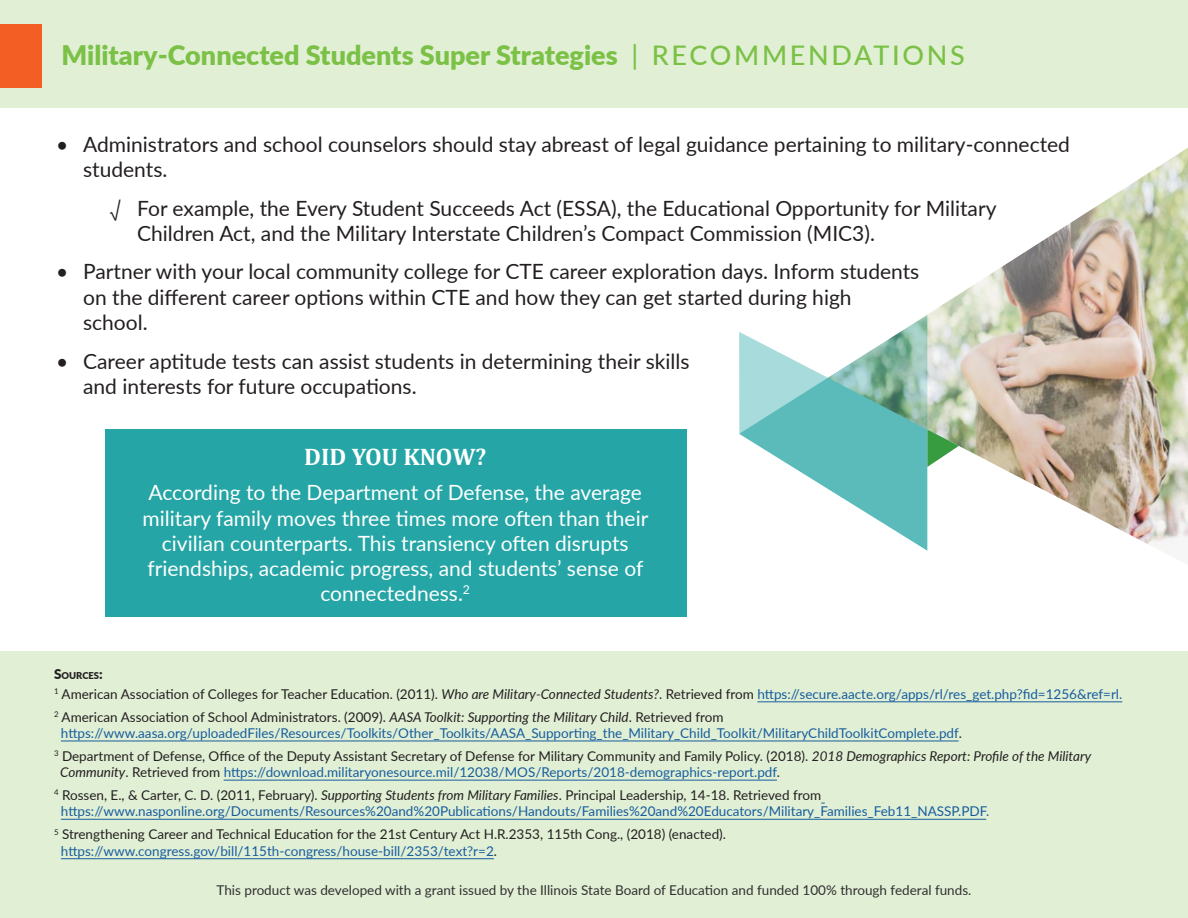
<style>
.page{position:relative;width:1188px;height:918px;background:#fff}
.page>*{position:absolute;margin:0;border:0;box-sizing:border-box;transform-origin:0 0}
.t1{font:900 27px "Lato";color:#7ac145}
.t2{font:700 24px "Cambria";color:#fff}
.t3{font:21px/25.2px "Lato";color:#231f20}
.t4{font:21px/25.2px "Lato";color:#fff;text-align:center}
.t5{font:13.5px/16.2px "Lato";color:#231f20}
.t6{font:13.5px "Lato";color:#175d9e}
.t7{font:13.5px "Lato";color:#312f30}
.t8{font:900 9.45px "Lato";color:#231f20}
.s1{font-weight:500}
.s2{font-family:"Avenir Next"}
.s3{font-size:13.5px}
.s4{font-style:italic}
.s5{color:#175d9e}
.s6{color:#231f20}
</style>
<div class="page">
<svg style="left:739px;top:434px;width:89px;height:55px"></svg>
<div style="left:0;top:0;width:1188px;height:108px;background:#e1efd5"></div>
<img style="left:828px;top:148px;width:360px;height:403px">
<div style="left:0;top:24px;width:41px;height:64px;background:#f25e23"></div>
<svg style="left:927px;top:429px;width:32px;height:38px"></svg>
<svg style="left:739px;top:332px;width:89px;height:102px"></svg>
<div style="left:0;top:651px;width:1188px;height:267px;background:#e1efd5"></div>
<hr style="left:757px;top:702px;width:365px;height:1px;background:#175d9e">
<hr style="left:61px;top:741px;width:898px;height:1px;background:#175d9e">
<hr style="left:224px;top:780px;width:553px;height:1px;background:#175d9e">
<hr style="left:61px;top:819px;width:925px;height:1px;background:#175d9e">
<hr style="left:61px;top:858px;width:433px;height:1px;background:#175d9e">
<div style="left:106px;top:429px;width:581px;height:188px;background:#25a5a5"></div>
<p class="t1" style="left:61px;top:35px;width:905px">Military-Connected Students Super Strategies <span class="s1">| RECOMMENDATIONS</span></p>
<p class="t3" style="left:83px;top:131px;width:988px;text-indent:-27px">• Administrators and school counselors should stay abreast of legal guidance pertaining to military-connected students.</p>
<p class="t3" style="left:137px;top:194px;width:861px;text-indent:-27px"><span class="s2">√</span> For example, the Every Student Succeeds Act (ESSA), the Educational Opportunity for Military<br>Children Act, and the Military Interstate Children’s Compact Commission (MIC3).</p>
<p class="t3" style="left:83px;top:258px;width:838px;text-indent:-27px">• Partner with your local community college for CTE career exploration days. Inform students on the different career options within CTE and how they can get started during high school.</p>
<p class="t3" style="left:83px;top:347px;width:608px;text-indent:-27px">• Career aptitude tests can assist students in determining their skills and interests for future occupations.</p>
<p class="t2" style="left:304px;top:440px;width:184px">DID YOU KNOW?</p>
<p class="t4" style="left:143px;top:479px;width:507px">According to the Department of Defense, the average military family moves three times more often than their civilian counterparts. This transiency often disrupts friendships, academic progress, and students’ sense of connectedness.<sup>2</sup></p>
<p class="t8" style="left:54px;top:668px;width:50px"><span class="s3">S</span>OURCES<span class="s3">:</span></p>
<p class="t5" style="left:54px;top:685px;width:1070px"><sup>1</sup> American Association of Colleges for Teacher Education. (2011). <span class="s4">Who are Military-Connected Students?</span>. Retrieved from <span class="s5">https://secure.aacte.org/apps/rl/res_get.php?fid=1256&amp;ref=rl.</span></p>
<p class="t5" style="left:54px;top:708px;width:671px"><sup>2</sup> American Association of School Administrators. (2009). <span class="s4">AASA Toolkit: Supporting the Military Child</span>. Retrieved from</p>
<p class="t6" style="left:61px;top:723px;width:902px">https://www.aasa.org/uploadedFiles/Resources/Toolkits/Other_Toolkits/AASA_Supporting_the_Military_Child_Toolkit/MilitaryChildToolkitComplete.pdf<span class="s6">.</span></p>
<p class="t5" style="left:60px;top:747px;width:1032px;text-indent:-6px"><sup>3</sup> Department of Defense, Office of the Deputy Assistant Secretary of Defense for Military Community and Family Policy. (2018). <span class="s4">2018 Demographics Report: Profile of the Military<br>Community</span>. Retrieved from <span class="s5">https://download.militaryonesource.mil/12038/MOS/Reports/2018-demographics-report.pdf</span>.</p>
<p class="t5" style="left:54px;top:786px;width:769px"><sup>4</sup> Rossen, E., &amp; Carter, C. D. (2011, February). <span class="s4">Supporting Students from Military Families</span>. Principal Leadership, 14-18. Retrieved from</p>
<p class="t6" style="left:61px;top:802px;width:930px">https://www.nasponline.org/Documents/Resources%20and%20Publications/Handouts/Families%20and%20Educators/Military_Families_Feb11_NASSP.PDF.</p>
<p class="t5" style="left:54px;top:826px;width:674px"><sup>5</sup> Strengthening Career and Technical Education for the 21st Century Act H.R.2353, 115th Cong., (2018) (enacted).</p>
<p class="t6" style="left:61px;top:841px;width:438px">https://www.congress.gov/bill/115th-congress/house-bill/2353/text?r=2<span class="s6">.</span></p>
<p class="t7" style="left:217px;top:881px;width:756px">This product was developed with a grant issued by the Illinois State Board of Education and funded 100% through federal funds.</p>
</div>
